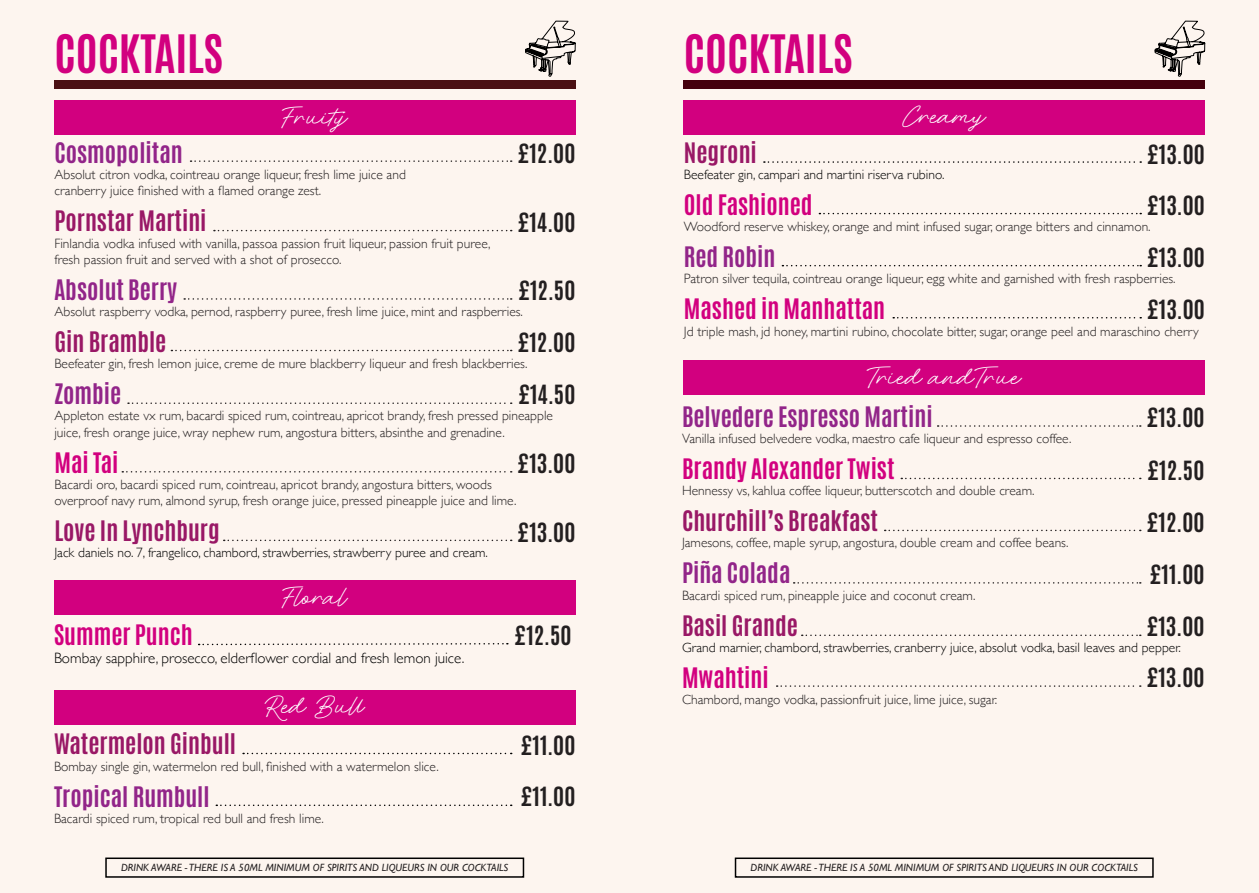
<style>
.page{position:relative;width:1259px;height:893px;background:#fdf5ef}
.page>*{position:absolute;margin:0;border:0;box-sizing:border-box;transform-origin:0 0}
.t1{font:45px "Antonio";color:#d2007f}
.t2{font:24px "Antonio";color:#991866}
.t3{font:24px "Antonio";color:#922589}
.t4{font:24px "Antonio";color:#d2007f}
.t5{font:22.5px "Antonio";color:#231f20}
.t6{font:16.5px "Rocket Clouds DEMO";letter-spacing:.02em;color:#fff}
.t7{font:300 15px "Gill Sans";color:#000}
.t8{font:300 13.5px/16.2px "Gill Sans";color:#231f20}
.t9{font:300 13.5px "Gill Sans";color:#000}
.t10{font:italic 10.5px "Gill Sans";color:#231f20}
</style>
<div class="page">
<div style="left:54px;top:81px;width:521px;height:8px;background:#4b1013"></div>
<svg style="left:525px;top:21px;width:50px;height:56px"></svg>
<div style="left:54px;top:100px;width:521px;height:35px;background:#d2007f"></div>
<svg style="left:190px;top:160px;width:322px;height:2px"></svg>
<svg style="left:214px;top:230px;width:298px;height:1px"></svg>
<svg style="left:184px;top:298px;width:328px;height:2px"></svg>
<svg style="left:171px;top:350px;width:341px;height:1px"></svg>
<svg style="left:122px;top:471px;width:390px;height:2px"></svg>
<svg style="left:224px;top:540px;width:288px;height:1px"></svg>
<svg style="left:128px;top:402px;width:384px;height:2px"></svg>
<div style="left:54px;top:580px;width:521px;height:35px;background:#d2007f"></div>
<svg style="left:199px;top:643px;width:309px;height:3px"></svg>
<div style="left:54px;top:690px;width:521px;height:34px;background:#d2007f"></div>
<div style="left:105px;top:857px;width:419px;height:21px;border:2px solid #000"></div>
<svg style="left:216px;top:804px;width:296px;height:2px"></svg>
<svg style="left:243px;top:753px;width:269px;height:1px"></svg>
<div style="left:684px;top:81px;width:521px;height:8px;background:#45000d"></div>
<svg style="left:1154px;top:20px;width:51px;height:57px"></svg>
<div style="left:683px;top:100px;width:521px;height:35px;background:#d2007f"></div>
<svg style="left:819px;top:213px;width:322px;height:1px"></svg>
<svg style="left:782px;top:265px;width:359px;height:1px"></svg>
<svg style="left:893px;top:317px;width:248px;height:1px"></svg>
<div style="left:683px;top:360px;width:521px;height:35px;background:#d2007f"></div>
<svg style="left:937px;top:425px;width:203px;height:2px"></svg>
<svg style="left:901px;top:478px;width:239px;height:1px"></svg>
<svg style="left:884px;top:530px;width:256px;height:1px"></svg>
<svg style="left:793px;top:582px;width:347px;height:2px"></svg>
<svg style="left:801px;top:635px;width:339px;height:1px"></svg>
<svg style="left:776px;top:685px;width:364px;height:2px"></svg>
<div style="left:735px;top:857px;width:418px;height:21px;border:2px solid #000"></div>
<svg style="left:764px;top:161px;width:377px;height:2px"></svg>
<p class="t1" style="left:54px;top:22px;width:170px">COCKTAILS</p>
<p class="t6" style="left:282px;top:108px;width:69px">Fruity</p>
<p class="t3" style="left:54px;top:136px;width:130px">Cosmopolitan</p>
<p class="t8" style="left:54px;top:166px;width:353px">Absolut citron vodka, cointreau orange liqueur, fresh lime juice and cranberry juice finished with a flamed orange zest.</p>
<p class="t2" style="left:54px;top:204px;width:154px">Pornstar Martini</p>
<p class="t8" style="left:54px;top:234px;width:438px">Finlandia vodka infused with vanilla, passoa passion fruit liqueur, passion fruit puree, fresh passion fruit and served with a shot of prosecco.</p>
<p class="t3" style="left:54px;top:272px;width:124px">Absolut Berry</p>
<p class="t8" style="left:54px;top:303px;width:470px">Absolut raspberry vodka, pernod, raspberry puree, fresh lime juice, mint and raspberries.</p>
<p class="t2" style="left:54px;top:325px;width:113px">Gin Bramble</p>
<p class="t8" style="left:54px;top:355px;width:474px">Beefeater gin, fresh lemon juice, creme de mure blackberry liqueur and fresh blackberries.</p>
<p class="t3" style="left:54px;top:377px;width:68px">Zombie</p>
<p class="t8" style="left:54px;top:407px;width:500px">Appleton estate vx rum, bacardi spiced rum, cointreau, apricot brandy, fresh pressed pineapple juice, fresh orange juice, wray nephew rum, angostura bitters, absinthe and grenadine.</p>
<p class="t4" style="left:54px;top:445px;width:65px">Mai Tai</p>
<p class="t8" style="left:54px;top:476px;width:463px">Bacardi oro, bacardi spiced rum, cointreau, apricot brandy, angostura bitters, woods overproof navy rum, almond syrup, fresh orange juice, pressed pineapple juice and lime.</p>
<p class="t2" style="left:54px;top:514px;width:167px">Love In Lynchburg</p>
<p class="t9" style="left:54px;top:542px;width:435px">Jack daniels no. 7, frangelico, chambord, strawberries, strawberry puree and cream.</p>
<p class="t5" style="left:518px;top:137px;width:59px">£12.00</p>
<p class="t5" style="left:518px;top:206px;width:59px">£14.00</p>
<p class="t5" style="left:518px;top:275px;width:59px">£12.50</p>
<p class="t5" style="left:518px;top:326px;width:59px">£12.00</p>
<p class="t5" style="left:518px;top:379px;width:59px">£14.50</p>
<p class="t5" style="left:517px;top:447px;width:59px">£13.00</p>
<p class="t5" style="left:517px;top:516px;width:59px">£13.00</p>
<p class="t6" style="left:282px;top:589px;width:67px">Floral</p>
<p class="t4" style="left:54px;top:618px;width:140px">Summer Punch</p>
<p class="t7" style="left:54px;top:646px;width:412px">Bombay sapphire, prosecco, elderflower cordial and fresh lemon juice.</p>
<p class="t6" style="left:265px;top:698px;width:104px">Red Bull</p>
<p class="t2" style="left:54px;top:727px;width:184px">Watermelon Ginbull</p>
<p class="t8" style="left:54px;top:757px;width:386px">Bombay single gin, watermelon red bull, finished with a watermelon slice.</p>
<p class="t3" style="left:54px;top:779px;width:157px">Tropical Rumbull</p>
<p class="t8" style="left:54px;top:810px;width:271px">Bacardi spiced rum, tropical red bull and fresh lime.</p>
<p class="t5" style="left:514px;top:620px;width:59px">£12.50</p>
<p class="t5" style="left:521px;top:729px;width:56px">£11.00</p>
<p class="t5" style="left:521px;top:781px;width:56px">£11.00</p>
<p class="t10" style="left:121px;top:861px;width:389px">DRINK AWARE - THERE IS A 50ML MINIMUM OF SPIRITS AND LIQUEURS IN OUR COCKTAILS</p>
<p class="t1" style="left:684px;top:22px;width:170px">COCKTAILS</p>
<p class="t6" style="left:902px;top:108px;width:84px">Creamy</p>
<p class="t2" style="left:684px;top:135px;width:74px">Negroni</p>
<p class="t9" style="left:684px;top:164px;width:262px">Beefeater gin, campari and martini riserva rubino.</p>
<p class="t4" style="left:684px;top:188px;width:130px">Old Fashioned</p>
<p class="t8" style="left:684px;top:218px;width:468px">Woodford reserve whiskey, orange and mint infused sugar, orange bitters and cinnamon.</p>
<p class="t3" style="left:684px;top:240px;width:93px">Red Robin</p>
<p class="t8" style="left:684px;top:270px;width:493px">Patron silver tequila, cointreau orange liqueur, egg white and garnished with fresh raspberries.</p>
<p class="t4" style="left:684px;top:292px;width:203px">Mashed in Manhattan</p>
<p class="t8" style="left:684px;top:322px;width:516px">Jd triple mash, jd honey, martini rubino, chocolate bitter, sugar, orange peel and maraschino cherry</p>
<p class="t5" style="left:1147px;top:138px;width:59px">£13.00</p>
<p class="t5" style="left:1147px;top:189px;width:59px">£13.00</p>
<p class="t5" style="left:1147px;top:242px;width:59px">£13.00</p>
<p class="t5" style="left:1147px;top:294px;width:59px">£13.00</p>
<p class="t6" style="left:867px;top:368px;width:156px">Tried andTrue</p>
<p class="t3" style="left:682px;top:400px;width:252px">Belvedere Espresso Martini</p>
<p class="t8" style="left:682px;top:430px;width:391px">Vanilla infused belvedere vodka, maestro cafe liqueur and espresso coffee.</p>
<p class="t4" style="left:682px;top:452px;width:214px">Brandy Alexander Twist</p>
<p class="t8" style="left:682px;top:482px;width:354px">Hennessy vs, kahlua coffee liqueur, butterscotch and double cream.</p>
<p class="t2" style="left:682px;top:504px;width:198px">Churchill’s Breakfast</p>
<p class="t8" style="left:682px;top:534px;width:388px">Jamesons, coffee, maple syrup, angostura, double cream and coffee beans.</p>
<p class="t3" style="left:682px;top:556px;width:110px">Piña Colada</p>
<p class="t8" style="left:682px;top:586px;width:295px">Bacardi spiced rum, pineapple juice and coconut cream.</p>
<p class="t2" style="left:682px;top:608px;width:117px">Basil Grande</p>
<p class="t9" style="left:682px;top:637px;width:500px">Grand marnier, chambord, strawberries, cranberry juice, absolut vodka, basil leaves and pepper.</p>
<p class="t4" style="left:682px;top:661px;width:88px">Mwahtini</p>
<p class="t8" style="left:682px;top:691px;width:317px">Chambord, mango vodka, passionfruit juice, lime juice, sugar.</p>
<p class="t5" style="left:1146px;top:402px;width:59px">£13.00</p>
<p class="t5" style="left:1147px;top:454px;width:59px">£12.50</p>
<p class="t5" style="left:1146px;top:506px;width:59px">£12.00</p>
<p class="t5" style="left:1149px;top:558px;width:56px">£11.00</p>
<p class="t5" style="left:1146px;top:611px;width:59px">£13.00</p>
<p class="t5" style="left:1146px;top:662px;width:59px">£13.00</p>
<p class="t10" style="left:750px;top:861px;width:389px">DRINK AWARE - THERE IS A 50ML MINIMUM OF SPIRITS AND LIQUEURS IN OUR COCKTAILS</p>
</div>
